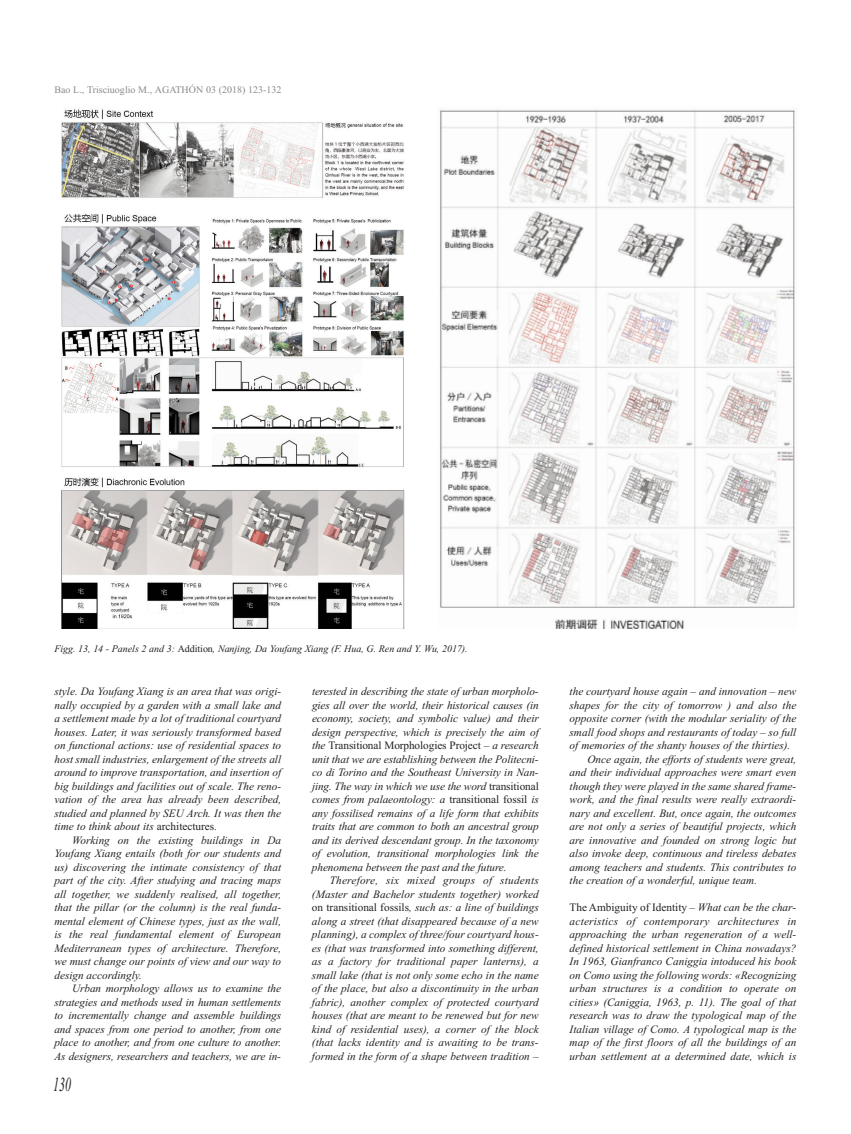
<style>
.page{position:relative;width:851px;height:1134px;background:#fff}
.page>*{position:absolute;margin:0;border:0;box-sizing:border-box;transform-origin:0 0}
.t1{font:italic 20px "Times New Roman";color:#231f20;scale:.6 1}
.t2{font:italic 11.25px/13.5px "Times New Roman";color:#231f20;text-align:justify}
.t3{font:italic 10px "Times New Roman";letter-spacing:-.005em;color:#231f20}
.t4{font:10px "Times New Roman";color:#8a8989}
.s1{font-style:normal}
</style>
<div class="page">
<img style="left:61px;top:109px;width:344px;height:520px">
<img style="left:440px;top:109px;width:355px;height:520px">
<p class="t4" style="left:54px;top:84px;width:229px">Bao L., Trisciuoglio M., AGATHÓN 03 (2018) 123-132</p>
<p class="t3" style="left:54px;top:643px;width:415px">Figg. 13, 14 - Panels 2 and 3: <span class="s1">Addition</span>, Nanjing, Da youfang Xiang (F. Hua, G. ren and y. wu, 2017).</p>
<p class="t2" style="left:54px;top:685px;width:228px">style. Da youfang Xiang is an area that was origi&shy;nally occupied by a garden with a small lake and a settlement made by a lot of traditional courtyard houses. Later, it was seriously transformed based on functional actions: use of residential spaces to host small industries, enlargement of the streets all around to improve transportation, and insertion of big buildings and facilities out of scale. the reno&shy;vation of the area has already been described, studied and planned by sEU Arch. It was then the time to think about its <span class="s1">architectures</span>.</p>
<p class="t2" style="left:54px;top:833px;width:228px;text-indent:18px">working on the existing buildings in Da youfang Xiang entails (both for our students and us) discovering the intimate consistency of that part of the city. After studying and tracing maps all together, we suddenly realised, all together, that the pillar (or the column) is the real funda&shy;mental element of chinese types, just as the wall, is the real fundamental element of European Mediterranean types of architecture. therefore, we must change our points of view and our way to design accordingly.</p>
<p class="t2" style="left:54px;top:982px;width:228px;text-indent:18px">Urban morphology allows us to examine the strategies and methods used in human settlements to incrementally change and assemble buildings and spaces from one period to another, from one place to another, and from one culture to another.<br>As designers, researchers and teachers, we are in-</p>
<h1 class="t1" style="left:53px;top:1072px;width:32px">130</h1>
<p class="t2" style="left:312px;top:685px;width:229px">terested in describing the state of urban morpholo&shy;gies all over the world, their historical causes (in economy, society, and symbolic value) and their design perspective, which is precisely the aim of the <span class="s1">Transitional Morphologies Project –</span> a research unit that we are establishing between the Politecni&shy;co di torino and the southeast University in Nan&shy;jing. the way in which we use the word <span class="s1">transitional </span>comes from palaeontology: a <span class="s1">transitional fossil</span> is any fossilised remains of a life form that exhibits traits that are common to both an ancestral group and its derived descendant group. In the taxonomy of evolution, transitional morphologies link the phenomena between the past and the future.</p>
<p class="t2" style="left:312px;top:874px;width:228px;text-indent:18px">therefore, six mixed groups of students (Master and bachelor students together) worked <span class="s1">on transitional fossils</span>, such as: a line of buildings along a street (that disappeared because of a new planning), a complex of three/four courtyard hous&shy;es (that was transformed into something different, as a factory for traditional paper lanterns), a small lake (that is not only some echo in the name of the place, but also a discontinuity in the urban fabric), another complex of protected courtyard houses (that are meant to be renewed but for new kind of residential uses), a corner of the block (that lacks identity and is awaiting to be trans&shy;formed in the form of a shape between tradition <span class="s1">–</span></p>
<p class="t2" style="left:569px;top:685px;width:228px">the courtyard house again <span class="s1">–</span> and innovation <span class="s1">–</span> new</p>
<p class="t2" style="left:569px;top:698px;width:228px">shapes for the city of tomorrow ) and also the</p>
<p class="t2" style="left:569px;top:712px;width:228px">opposite corner (with the modular seriality of the</p>
<p class="t2" style="left:569px;top:725px;width:228px">small food shops and restaurants of today <span class="s1">–</span> so full</p>
<p class="t2" style="left:569px;top:739px;width:222px">of memories of the shanty houses of the thirties).</p>
<p class="t2" style="left:587px;top:752px;width:210px">once again, the efforts of students were great,</p>
<p class="t2" style="left:569px;top:766px;width:228px">and their individual approaches were smart even</p>
<p class="t2" style="left:569px;top:779px;width:228px">though they were played in the same shared frame-</p>
<p class="t2" style="left:569px;top:793px;width:228px">work, and the final results were really extraordi-</p>
<p class="t2" style="left:569px;top:806px;width:228px">nary and excellent. but, once again, the outcomes</p>
<p class="t2" style="left:569px;top:820px;width:228px">are not only a series of beautiful projects, which</p>
<p class="t2" style="left:569px;top:833px;width:228px">are innovative and founded on strong logic but</p>
<p class="t2" style="left:569px;top:847px;width:228px">also invoke deep, continuous and tireless debates</p>
<p class="t2" style="left:569px;top:860px;width:228px">among teachers and students. this contributes to</p>
<p class="t2" style="left:569px;top:874px;width:189px">the creation of a wonderful, unique team.</p>
<p class="t2" style="left:569px;top:901px;width:228px"><span class="s1">The Ambiguity of Identity –</span> what can be the char&shy;acteristics of contemporary architectures in approaching the urban regeneration of a well&shy;defined historical settlement in china nowadays?<br>In 1963, Gianfranco caniggia intoduced his book on como using the following words: «recognizing urban structures is a condition to operate on cities» (caniggia, 1963, p. 11). the goal of that research was to draw the typological map of the Italian village of como. A typological map is the map of the first floors of all the buildings of an urban settlement at a determined date, which is</p>
</div>
